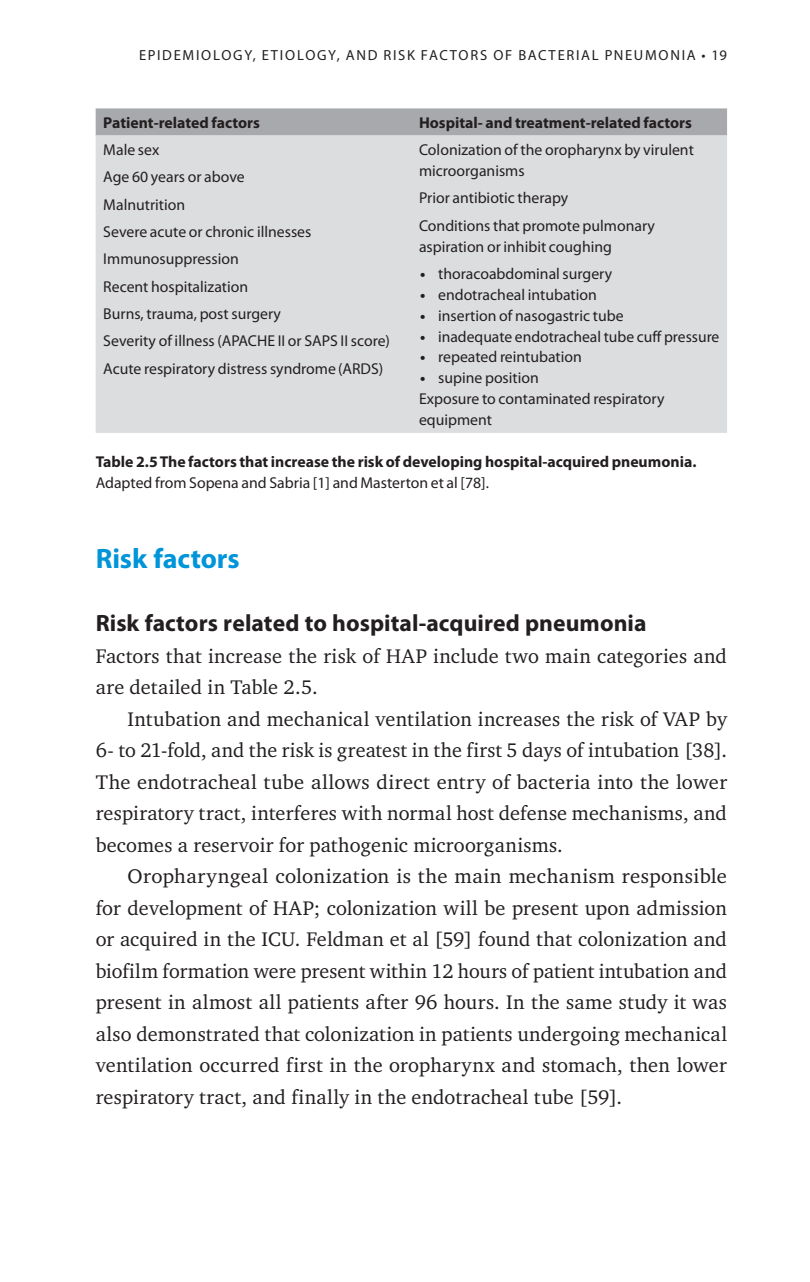
<style>
.page{position:relative;width:810px;height:1282px;background:#fff}
.page>*{position:absolute;margin:0;border:0;box-sizing:border-box;transform-origin:0 0}
.t1{font:700 28.12px "Myriad Pro";letter-spacing:-.005em;color:#0095d9}
.t2{font:700 23.62px "Myriad Pro";color:#231f20}
.t3{font:20.25px/31.5px "Charter BT Pro";letter-spacing:.01em;color:#231f20;text-align:justify}
.t4{font:15.75px/27.2px "Myriad Pro";color:#231f20}
.t5{font:700 15.75px "Myriad Pro";color:#231f20}
.t6{font:14.62px "Myriad Pro";letter-spacing:.115em;color:#231f20}
.s1{font-weight:700}
</style>
<div class="page">
<svg style="left:96px;top:108px;width:631px;height:28px"></svg>
<div style="left:96px;top:136px;width:631px;height:297px;background:#dcdddf"></div>
<p class="t6" style="left:139px;top:46px;width:590px">EPIDEMIOLOGY, ETIOLOGY, AND RISK FACTORS OF BACTERIAL PNEUMONIA • 19</p>
<p class="t5" style="left:103px;top:112px;width:158px">Patient-related factors</p>
<p class="t5" style="left:419px;top:112px;width:275px">Hospital- and treatment-related factors</p>
<p class="t4" style="left:103px;top:136px;width:288px">Male sex<br>Age 60 years or above<br>Malnutrition<br>Severe acute or chronic illnesses<br>Immunosuppression<br>Recent hospitalization<br>Burns, trauma, post surgery<br>Severity of illness (APACHE II or SAPS II score)<br>Acute respiratory distress syndrome (ARDS)</p>
<p class="t4" style="left:419px;top:139px;width:276px;line-height:20.9px">Colonization of the oropharynx by virulent microorganisms</p>
<p class="t4" style="left:419px;top:184px;width:237px">Prior antibiotic therapy<br>Conditions that promote pulmonary</p>
<p class="t4" style="left:419px;top:232px;width:194px">aspiration or inhibit coughing</p>
<p class="t4" style="left:420px;top:260px;width:193px"><span class="s1">•</span> thoracoabdominal surgery</p>
<p class="t4" style="left:420px;top:281px;width:178px"><span class="s1">•</span> endotracheal intubation</p>
<p class="t4" style="left:420px;top:302px;width:205px"><span class="s1">•</span> insertion of nasogastric tube</p>
<p class="t4" style="left:420px;top:322px;width:301px"><span class="s1">•</span> inadequate endotracheal tube cuff pressure</p>
<p class="t4" style="left:420px;top:343px;width:163px"><span class="s1">•</span> repeated reintubation</p>
<p class="t4" style="left:419px;top:367px;width:247px;line-height:20.9px"><span class="s1">•</span> supine position<br>Exposure to contaminated respiratory equipment</p>
<p class="t5" style="left:96px;top:451px;width:602px">Table 2.5The factors that increase the risk of developing hospital-acquired pneumonia.</p>
<p class="t4" style="left:96px;top:469px;width:395px">Adapted from Sopena and Sabria [1] and Masterton et al [78].</p>
<h1 class="t1" style="left:96px;top:540px;width:146px">Risk factors</h1>
<p class="t2" style="left:96px;top:608px;width:552px">Risk factors related to hospital-acquired pneumonia</p>
<p class="t3" style="left:96px;top:640px;width:633px">Factors that increase the risk of HAP include two main categories and are detailed in Table 2.5.</p>
<p class="t3" style="left:96px;top:703px;width:633px;text-indent:32px">Intubation and mechanical ventilation increases the risk of VAP by 6- to 21-fold, and the risk is greatest in the first 5 days of intubation [38].<br>The endotracheal tube allows direct entry of bacteria into the lower respiratory tract, interferes with normal host defense mechanisms, and becomes a reservoir for pathogenic microorganisms.</p>
<p class="t3" style="left:96px;top:860px;width:633px;text-indent:32px">Oropharyngeal colonization is the main mechanism responsible for development of HAP; colonization will be present upon admission or acquired in the ICU. Feldman et al [59] found that colonization and biofilm formation were present within 12 hours of patient intubation and present in almost all patients after 96 hours. In the same study it was also demonstrated that colonization in patients undergoing mechanical ventilation occurred first in the oropharynx and stomach, then lower respiratory tract, and finally in the endotracheal tube [59].</p>
</div>
